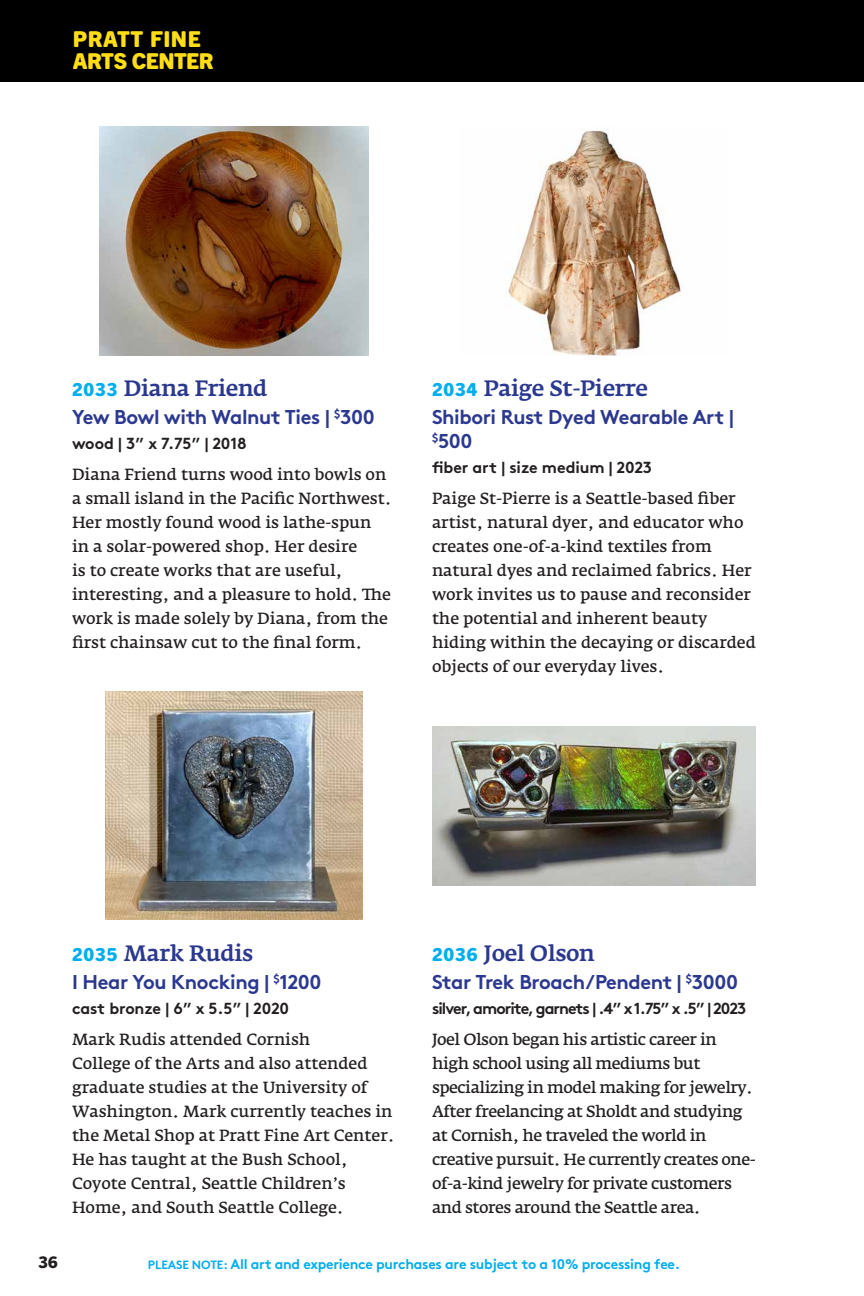
<style>
.page{position:relative;width:864px;height:1296px;background:#fff}
.page>*{position:absolute;margin:0;border:0;box-sizing:border-box;transform-origin:0 0}
.t1{font:500 22px "Fedra Serif A Pro";letter-spacing:-.02em;color:#2b388f}
.t2{font:800 22px/22px "Trade Gothic Next SR Pro";letter-spacing:-.025em;color:#ffde17}
.t3{font:700 20px/24px "Brown Std";letter-spacing:-.02em;color:#2b388f}
.t4{font:16px/24px "Fedra Serif A Pro";letter-spacing:-.005em;color:#231f20}
.t5{font:16px/24px "Fedra Serif A Pro";letter-spacing:-.03em;color:#231f20}
.t6{font:700 16px "Brown Std";letter-spacing:-.02em;color:#231f20}
.t7{font:700 16px "Brown Std";letter-spacing:-.06em;color:#231f20}
.t8{font:800 16px "Trade Gothic Next SR Pro";color:#231f20}
.t9{font:700 14px "Brown Std";letter-spacing:-.02em;color:#00aeef}
.s1{font-family:"Trade Gothic Next SR Pro";font-weight:800;font-size:18px;color:#00aeef}
.s2{font-size:12px}
</style>
<div class="page">
<img style="left:99px;top:126px;width:270px;height:230px">
<img style="left:508px;top:129px;width:176px;height:227px">
<img style="left:105px;top:691px;width:258px;height:229px">
<img style="left:432px;top:726px;width:324px;height:160px">
<div style="left:0;top:0;width:864px;height:82px;background:#000"></div>
<h1 class="t2" style="left:73px;top:26px;width:142px">PRATT FINE<br>ARTS CENTER</h1>
<h1 class="t1" style="left:72px;top:374px;width:197px"><span class="s1">2033</span> Diana Friend</h1>
<p class="t3" style="left:72px;top:405px;width:304px">Yew Bowl with Walnut Ties | <sup>$</sup>300</p>
<p class="t6" style="left:72px;top:433px;width:176px">wood | 3” x 7.75” | 2018</p>
<p class="t4" style="left:72px;top:462px;width:321px">Diana Friend turns wood into bowls on a small island in the Pacific Northwest.<br>Her mostly found wood is lathe-spun in a solar-powered shop. Her desire<br>is to create works that are useful, interesting, and a pleasure to hold. The work is made solely by Diana, from the first chainsaw cut to the final form.</p>
<h1 class="t1" style="left:432px;top:374px;width:218px"><span class="s1">2034</span> Paige St-Pierre</h1>
<p class="t3" style="left:432px;top:405px;width:303px">Shibori Rust Dyed Wearable Art | <sup>$</sup>500</p>
<p class="t6" style="left:432px;top:457px;width:222px">fiber art | size medium | 2023</p>
<p class="t4" style="left:432px;top:486px;width:325px">Paige St-Pierre is a Seattle-based fiber artist, natural dyer, and educator who creates one-of-a-kind textiles from natural dyes and reclaimed fabrics. Her work invites us to pause and reconsider the potential and inherent beauty hiding within the decaying or discarded objects of our everyday lives.</p>
<h1 class="t1" style="left:72px;top:940px;width:183px"><span class="s1">2035</span> Mark Rudis</h1>
<p class="t3" style="left:72px;top:970px;width:251px">I Hear You Knocking | <sup>$</sup>1200</p>
<p class="t6" style="left:72px;top:998px;width:219px">cast bronze | 6” x 5.5” | 2020</p>
<p class="t4" style="left:72px;top:1027px;width:324px">Mark Rudis attended Cornish<br>College of the Arts and also attended graduate studies at the University of Washington. Mark currently teaches in the Metal Shop at Pratt Fine Art Center.<br>He has taught at the Bush School, Coyote Central, Seattle Children’s Home, and South Seattle College.</p>
<h1 class="t1" style="left:432px;top:940px;width:164px"><span class="s1">2036</span> Joel Olson</h1>
<p class="t3" style="left:432px;top:970px;width:308px">Star Trek Broach/Pendent | <sup>$</sup>3000</p>
<p class="t7" style="left:432px;top:998px;width:316px">silver, amorite, garnets | .4” x 1.75” x .5” | 2023</p>
<p class="t5" style="left:432px;top:1027px;width:325px">Joel Olson began his artistic career in high school using all mediums but specializing in model making for jewelry.<br>After freelancing at Sholdt and studying at Cornish, he traveled the world in creative pursuit. He currently creates one&shy;of-a-kind jewelry for private customers and stores around the Seattle area.</p>
<p class="t8" style="left:39px;top:1251px;width:21px">36</p>
<p class="t9" style="left:148px;top:1255px;width:534px"><span class="s2">PLEASE NOTE:</span> All art and experience purchases are subject to a 10% processing fee.</p>
</div>
